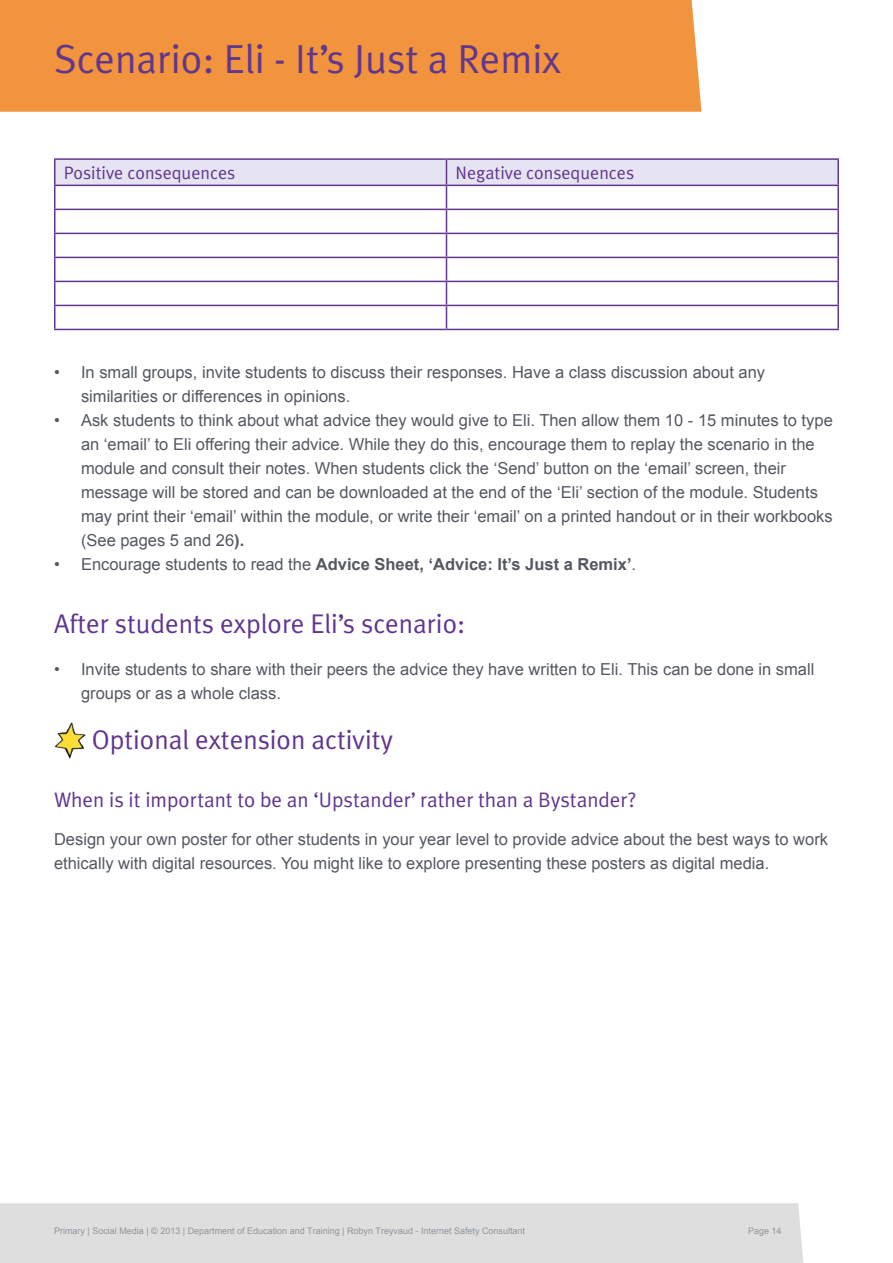
<style>
.page{position:relative;width:893px;height:1263px;background:#fff}
.page>*{position:absolute;margin:0;border:0;box-sizing:border-box;transform-origin:0 0}
.Heading01_not_in_TOC{font:40.5px "Meta Plus Normal";color:#61368d}
.Heading02{font:27px "Meta Plus Normal";color:#61368d}
.Heading03{font:21px "Meta Plus Normal";color:#61368d}
.Heading05{font:18px "Meta Plus Normal";color:#61368d}
.text_-_body{font:16.5px/24px "Arial";color:#545861}
.t1{font:700 16.5px "Arial";color:#545861}
.t2{font:9px "Arial";color:#91969d}
.s1{font-weight:700}
.s2{font-weight:400}
</style>
<div class="page">
<div style="left:0;top:1203px;width:804px;height:60px;background:#dddedd"></div>
<div style="left:0;top:0;width:701px;height:112px;background:#f2943d"></div>
<hr style="left:54px;top:160px;width:2px;height:25px;background:#61368d">
<hr style="left:54px;top:158px;width:392px;height:2px;background:#61368d">
<hr style="left:446px;top:158px;width:393px;height:2px;background:#61368d">
<hr style="left:837px;top:160px;width:2px;height:25px;background:#61368d">
<hr style="left:54px;top:185px;width:392px;height:1px;background:#61368d">
<hr style="left:446px;top:185px;width:393px;height:1px;background:#61368d">
<hr style="left:54px;top:186px;width:2px;height:23px;background:#61368d">
<hr style="left:837px;top:186px;width:2px;height:23px;background:#61368d">
<hr style="left:54px;top:210px;width:2px;height:23px;background:#61368d">
<hr style="left:54px;top:234px;width:2px;height:23px;background:#61368d">
<hr style="left:54px;top:258px;width:2px;height:23px;background:#61368d">
<hr style="left:54px;top:282px;width:2px;height:23px;background:#61368d">
<hr style="left:54px;top:306px;width:2px;height:23px;background:#61368d">
<hr style="left:54px;top:209px;width:392px;height:1px;background:#61368d">
<hr style="left:446px;top:209px;width:393px;height:1px;background:#61368d">
<hr style="left:837px;top:210px;width:2px;height:23px;background:#61368d">
<hr style="left:837px;top:234px;width:2px;height:23px;background:#61368d">
<hr style="left:837px;top:258px;width:2px;height:23px;background:#61368d">
<hr style="left:837px;top:282px;width:2px;height:23px;background:#61368d">
<svg style="left:55px;top:159px;width:783px;height:170px"></svg>
<hr style="left:837px;top:306px;width:2px;height:23px;background:#61368d">
<hr style="left:54px;top:233px;width:392px;height:1px;background:#61368d">
<hr style="left:446px;top:233px;width:393px;height:1px;background:#61368d">
<hr style="left:54px;top:257px;width:392px;height:1px;background:#61368d">
<hr style="left:446px;top:257px;width:393px;height:1px;background:#61368d">
<hr style="left:54px;top:281px;width:392px;height:1px;background:#61368d">
<hr style="left:446px;top:281px;width:393px;height:1px;background:#61368d">
<hr style="left:54px;top:305px;width:392px;height:1px;background:#61368d">
<hr style="left:446px;top:305px;width:393px;height:1px;background:#61368d">
<hr style="left:54px;top:329px;width:392px;height:1px;background:#61368d">
<hr style="left:446px;top:329px;width:393px;height:1px;background:#61368d">
<img style="left:54px;top:722px;width:32px;height:37px">
<p class="Heading01_not_in_TOC" style="left:54px;top:35px;width:508px">Scenario: Eli - It’s Just a Remix</p>
<p class="Heading05" style="left:64px;top:163px;width:173px">Positive consequences</p>
<p class="Heading05" style="left:455px;top:163px;width:180px">Negative consequences</p>
<p class="text_-_body" style="left:81px;top:361px;width:686px;text-indent:-27px">• In small groups, invite students to discuss their responses. Have a class discussion about any similarities or differences in opinions.</p>
<p class="text_-_body" style="left:81px;top:409px;width:753px;text-indent:-27px">• Ask students to think about what advice they would give to Eli. Then allow them 10 - 15 minutes to type an ‘email’ to Eli offering their advice. While they do this, encourage them to replay the scenario in the module and consult their notes. When students click the ‘Send’ button on the ‘email’ screen, their message will be stored and can be downloaded at the end of the ‘Eli’ section of the module. Students may print their ‘email’ within the module, or write their ‘email’ on a printed handout or in their workbooks (See pages 5 and 26<span class="s1">).</span></p>
<p class="t1" style="left:54px;top:553px;width:584px"><span class="s2">• Encourage students to read the</span> Advice Sheet, ‘Advice: It’s Just a Remix’<span class="s2">.</span></p>
<p class="Heading02" style="left:54px;top:608px;width:413px">After students explore Eli’s scenario:</p>
<p class="text_-_body" style="left:81px;top:657px;width:735px;text-indent:-27px">• Invite students to share with their peers the advice they have written to Eli. This can be done in small groups or as a whole class.</p>
<p class="Heading02" style="left:92px;top:724px;width:303px">Optional extension activity</p>
<p class="Heading03" style="left:54px;top:788px;width:584px">When is it important to be an ‘Upstander’ rather than a Bystander?</p>
<p class="text_-_body" style="left:54px;top:827px;width:776px">Design your own poster for other students in your year level to provide advice about the best ways to work ethically with digital resources. You might like to explore presenting these posters as digital media.</p>
<p class="t2" style="left:54px;top:1224px;width:473px">Primary | Social Media | © 2013 | Department of Education and Training | Robyn Treyvaud - Internet Safety Consultant</p>
<p class="t2" style="left:748px;top:1224px;width:35px">Page 14</p>
</div>
